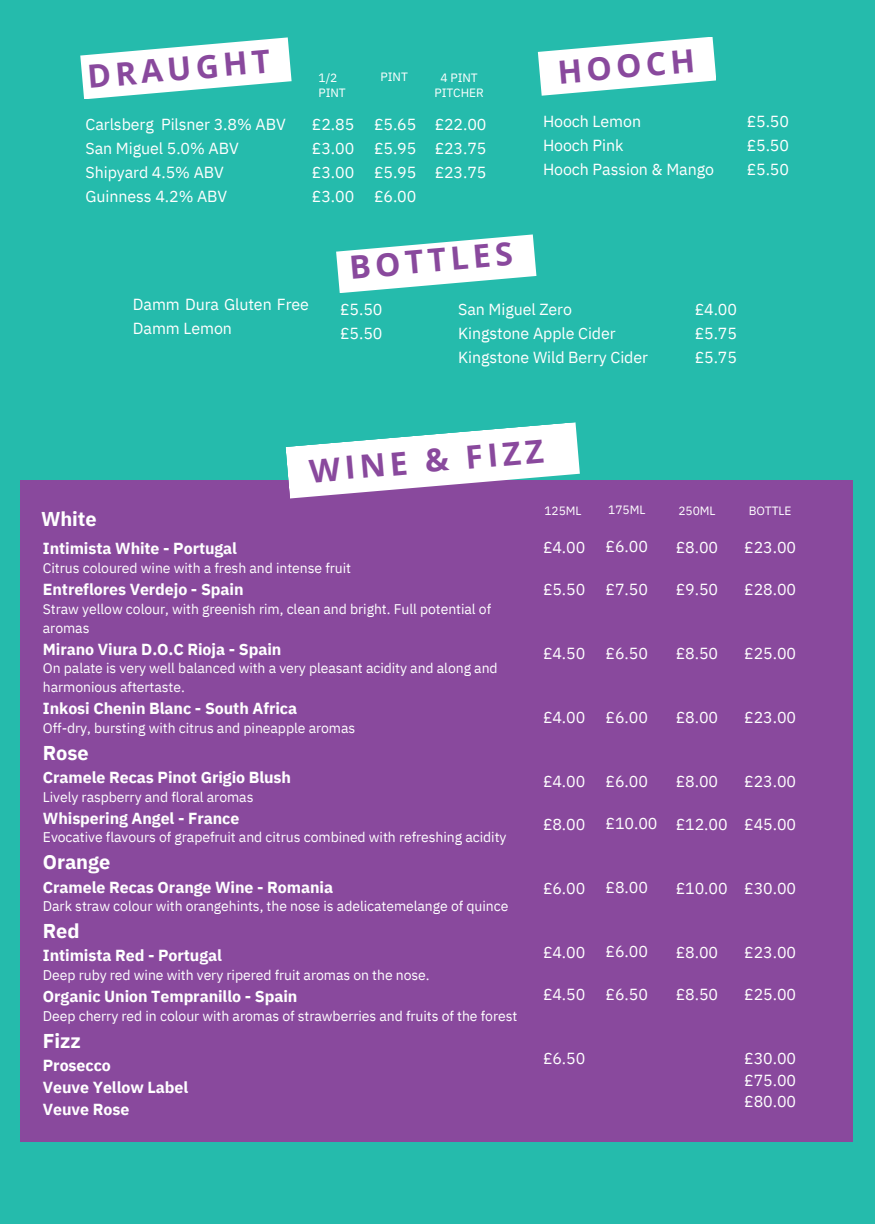
<style>
.page{position:relative;width:875px;height:1224px;background:#fff}
.page>*{position:absolute;margin:0;border:0;box-sizing:border-box;transform-origin:0 0}
.t1{font:700 32px "Open Sans";color:#89499d}
.t2{font:700 20px "IBM Plex Sans";letter-spacing:-.005em;color:#fff}
.t3{font:16px/24px "IBM Plex Sans";letter-spacing:-.005em;color:#fff;text-align:justify}
.t4{font:700 16px "IBM Plex Sans";letter-spacing:-.005em;color:#fff}
.t5{font:14px/18.6px "IBM Plex Sans";letter-spacing:-.005em;color:#fff}
.t6{font:12px/15px "IBM Plex Sans";letter-spacing:-.005em;color:#fff}
</style>
<div class="page">
<div style="left:0;top:0;width:874px;height:1223px;background:#25bbac"></div>
<svg style="left:80px;top:37px;width:211px;height:62px"></svg>
<svg style="left:336px;top:234px;width:200px;height:59px"></svg>
<svg style="left:537px;top:37px;width:178px;height:59px"></svg>
<div style="left:20px;top:480px;width:832px;height:662px;background:#89499d"></div>
<svg style="left:285px;top:422px;width:294px;height:76px"></svg>
<p class="t1" style="left:86px;top:54px;width:185px;rotate:-5deg">DRAUGHT</p>
<p class="t1" style="left:555px;top:50px;width:139px;rotate:-5deg">HOOCH</p>
<p class="t6" style="left:318px;top:70px;width:29px">1/2<br>PINT</p>
<p class="t6" style="left:380px;top:69px;width:29px">PINT</p>
<p class="t6" style="left:434px;top:70px;width:51px;text-align:center">4 PINT<br>PITCHER</p>
<p class="t3" style="left:86px;top:112px;width:201px">Carlsberg Pilsner 3.8% ABV</p>
<p class="t3" style="left:86px;top:136px;width:155px">San Miguel 5.0% ABV</p>
<p class="t3" style="left:86px;top:160px;width:140px">Shipyard 4.5% ABV</p>
<p class="t3" style="left:86px;top:184px;width:143px">Guinness 4.2% ABV</p>
<p class="t3" style="left:312px;top:112px;width:44px">£2.85 £3.00 £3.00</p>
<p class="t3" style="left:312px;top:184px;width:44px">£3.00</p>
<p class="t3" style="left:374px;top:112px;width:44px">£5.65 £5.95 £5.95</p>
<p class="t3" style="left:374px;top:184px;width:44px">£6.00</p>
<p class="t3" style="left:434px;top:112px;width:53px">£22.00 £23.75 £23.75</p>
<p class="t3" style="left:542px;top:109px;width:100px">Hooch Lemon</p>
<p class="t3" style="left:542px;top:133px;width:82px">Hooch Pink</p>
<p class="t3" style="left:542px;top:157px;width:172px">Hooch Passion &amp; Mango</p>
<p class="t3" style="left:746px;top:109px;width:44px">£5.50 £5.50 £5.50</p>
<p class="t3" style="left:133px;top:292px;width:177px">Damm Dura Gluten Free<br>Damm Lemon</p>
<p class="t1" style="left:347px;top:245px;width:165px;rotate:-5deg">BOTTLES</p>
<p class="t3" style="left:340px;top:297px;width:44px">£5.50 £5.50</p>
<p class="t3" style="left:458px;top:297px;width:115px">San Miguel Zero</p>
<p class="t3" style="left:458px;top:321px;width:159px">Kingstone Apple Cider</p>
<p class="t3" style="left:458px;top:345px;width:191px">Kingstone Wild Berry Cider</p>
<p class="t3" style="left:694px;top:297px;width:44px">£4.00</p>
<p class="t3" style="left:694px;top:321px;width:44px">£5.75</p>
<p class="t3" style="left:694px;top:345px;width:44px">£5.75</p>
<p class="t1" style="left:307px;top:449px;width:236px;rotate:-5deg">WINE &amp; FIZZ</p>
<p class="t2" style="left:41px;top:506px;width:57px">White</p>
<p class="t4" style="left:43px;top:538px;width:196px">Intimista White - Portugal</p>
<p class="t5" style="left:43px;top:558px;width:309px">Citrus coloured wine with a fresh and intense fruit</p>
<p class="t4" style="left:43px;top:579px;width:202px">Entreflores Verdejo - Spain</p>
<p class="t5" style="left:43px;top:599px;width:449px">Straw yellow colour, with greenish rim, clean and bright. Full potential of aromas</p>
<p class="t4" style="left:43px;top:638px;width:240px">Mirano Viura D.O.C Rioja - Spain</p>
<p class="t5" style="left:43px;top:659px;width:456px">On palate is very well balanced with a very pleasant acidity and along and harmonious aftertaste.</p>
<p class="t4" style="left:43px;top:698px;width:256px">Inkosi Chenin Blanc - South Africa</p>
<p class="t5" style="left:43px;top:718px;width:314px">Off-dry, bursting with citrus and pineapple aromas</p>
<p class="t2" style="left:43px;top:739px;width:47px">Rose</p>
<p class="t4" style="left:43px;top:767px;width:250px">Cramele Recas Pinot Grigio Blush</p>
<p class="t5" style="left:43px;top:787px;width:212px">Lively raspberry and floral aromas</p>
<p class="t4" style="left:43px;top:807px;width:198px">Whispering Angel - France</p>
<p class="t5" style="left:43px;top:828px;width:465px">Evocative flavours of grapefruit and citrus combined with refreshing acidity</p>
<p class="t2" style="left:43px;top:849px;width:69px">Orange</p>
<p class="t4" style="left:43px;top:876px;width:291px">Cramele Recas Orange Wine - Romania</p>
<p class="t5" style="left:43px;top:897px;width:467px">Dark straw colour with orangehints, the nose is adelicatemelange of quince</p>
<p class="t2" style="left:43px;top:918px;width:38px">Red</p>
<p class="t4" style="left:43px;top:945px;width:180px">Intimista Red - Portugal</p>
<p class="t5" style="left:43px;top:965px;width:388px">Deep ruby red wine with very ripered fruit aromas on the nose.</p>
<p class="t4" style="left:43px;top:986px;width:256px">Organic Union Tempranillo - Spain</p>
<p class="t5" style="left:43px;top:1006px;width:476px">Deep cherry red in colour with aromas of strawberries and fruits of the forest</p>
<p class="t2" style="left:43px;top:1027px;width:39px">Fizz</p>
<p class="t4" style="left:43px;top:1055px;width:69px">Prosecco</p>
<p class="t4" style="left:43px;top:1077px;width:147px">Veuve Yellow Label</p>
<p class="t4" style="left:43px;top:1099px;width:88px">Veuve Rose</p>
<p class="t6" style="left:544px;top:503px;width:39px">125ML</p>
<p class="t6" style="left:608px;top:502px;width:39px">175ML</p>
<p class="t6" style="left:678px;top:503px;width:39px">250ML</p>
<p class="t6" style="left:748px;top:503px;width:44px">BOTTLE</p>
<p class="t3" style="left:542px;top:535px;width:44px">£4.00</p>
<p class="t3" style="left:542px;top:577px;width:44px">£5.50</p>
<p class="t3" style="left:605px;top:534px;width:44px">£6.00</p>
<p class="t3" style="left:605px;top:577px;width:44px">£7.50</p>
<p class="t3" style="left:675px;top:535px;width:44px">£8.00</p>
<p class="t3" style="left:675px;top:577px;width:44px">£9.50</p>
<p class="t3" style="left:744px;top:535px;width:53px">£23.00</p>
<p class="t3" style="left:744px;top:577px;width:53px">£28.00</p>
<p class="t3" style="left:542px;top:641px;width:44px">£4.50</p>
<p class="t3" style="left:605px;top:641px;width:44px">£6.50</p>
<p class="t3" style="left:675px;top:641px;width:44px">£8.50</p>
<p class="t3" style="left:744px;top:641px;width:53px">£25.00</p>
<p class="t3" style="left:542px;top:705px;width:44px">£4.00</p>
<p class="t3" style="left:605px;top:705px;width:44px">£6.00</p>
<p class="t3" style="left:675px;top:705px;width:44px">£8.00</p>
<p class="t3" style="left:744px;top:705px;width:53px">£23.00</p>
<p class="t3" style="left:542px;top:769px;width:44px">£4.00</p>
<p class="t3" style="left:542px;top:812px;width:44px">£8.00</p>
<p class="t3" style="left:605px;top:769px;width:44px">£6.00</p>
<p class="t3" style="left:605px;top:811px;width:53px">£10.00</p>
<p class="t3" style="left:675px;top:769px;width:44px">£8.00</p>
<p class="t3" style="left:675px;top:812px;width:53px">£12.00</p>
<p class="t3" style="left:744px;top:769px;width:53px">£23.00</p>
<p class="t3" style="left:744px;top:812px;width:53px">£45.00</p>
<p class="t3" style="left:542px;top:876px;width:44px">£6.00</p>
<p class="t3" style="left:605px;top:875px;width:44px">£8.00</p>
<p class="t3" style="left:675px;top:876px;width:53px">£10.00</p>
<p class="t3" style="left:744px;top:876px;width:53px">£30.00</p>
<p class="t3" style="left:542px;top:940px;width:44px">£4.00</p>
<p class="t3" style="left:542px;top:982px;width:44px">£4.50</p>
<p class="t3" style="left:605px;top:939px;width:44px">£6.00</p>
<p class="t3" style="left:605px;top:982px;width:44px">£6.50</p>
<p class="t3" style="left:675px;top:940px;width:44px">£8.00</p>
<p class="t3" style="left:675px;top:982px;width:44px">£8.50</p>
<p class="t3" style="left:744px;top:940px;width:53px">£23.00</p>
<p class="t3" style="left:744px;top:982px;width:53px">£25.00</p>
<p class="t3" style="left:542px;top:1046px;width:44px">£6.50</p>
<p class="t3" style="left:744px;top:1046px;width:53px">£30.00</p>
<p class="t3" style="left:744px;top:1068px;width:53px">£75.00</p>
<p class="t3" style="left:744px;top:1089px;width:53px">£80.00</p>
</div>
